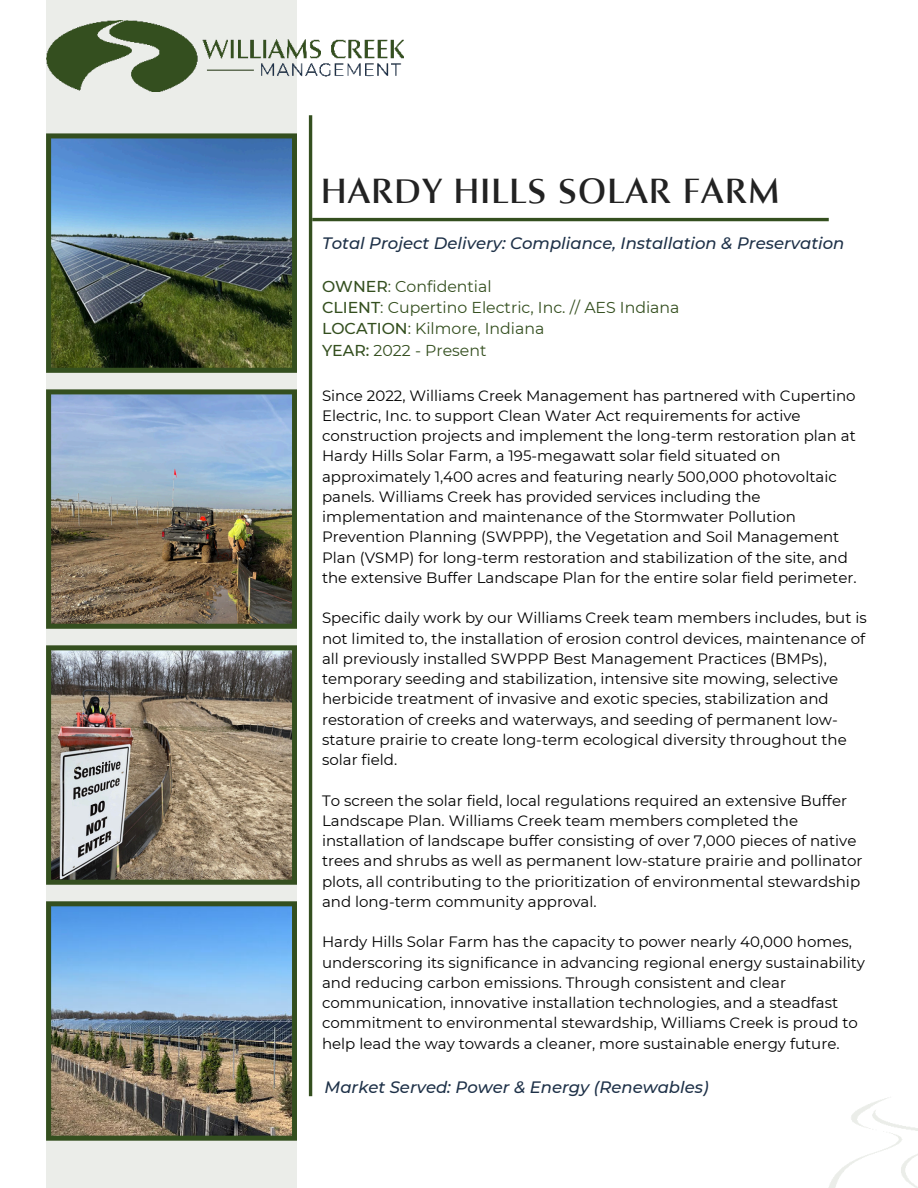
<style>
.page{position:relative;width:918px;height:1188px;background:#fff}
.page>*{position:absolute;margin:0;border:0;box-sizing:border-box;transform-origin:0 0}
.t1{font:42px "Charpentier Sans Pro";letter-spacing:.025em;color:#222}
.t2{font:italic 500 16.5px "Montserrat";color:#1e3148}
.t3{font:15.75px/21.3px "Montserrat";color:#344f1f}
.t4{font:15px/20.2px "Montserrat";color:#000}
.s1{font-weight:500}
</style>
<div class="page">
<hr style="left:312px;top:218px;width:517px;height:3px;background:#344f1f">
<hr style="left:309px;top:115px;width:3px;height:981px;background:#344f1f">
<div style="left:46px;top:0;width:251px;height:1188px;background:#ebede9"></div>
<img style="left:46px;top:133px;width:251px;height:240px">
<img style="left:46px;top:389px;width:251px;height:240px">
<svg style="left:46px;top:645px;width:251px;height:240px;background:#8c8373"></svg>
<img style="left:46px;top:20px;width:358px;height:71px">
<img style="left:828px;top:1097px;width:90px;height:91px">
<img style="left:46px;top:901px;width:251px;height:240px">
<h1 class="t1" style="left:322px;top:168px;width:460px">HARDY HILLS SOLAR FARM</h1>
<p class="t2" style="left:322px;top:231px;width:524px">Total Project Delivery: Compliance, Installation &amp; Preservation</p>
<p class="t3" style="left:322px;top:275px;width:359px"><span class="s1">OWNER</span>: Confidential<br><span class="s1">CLIENT</span>: Cupertino Electric, Inc. // AES Indiana<br><span class="s1">LOCATION</span>: Kilmore, Indiana<br><span class="s1">YEAR:</span> 2022 - Present</p>
<p class="t4" style="left:322px;top:385px;width:536px">Since 2022, Williams Creek Management has partnered with Cupertino Electric, Inc. to support Clean Water Act requirements for active construction projects and implement the long-term restoration plan at Hardy Hills Solar Farm, a 195-megawatt solar field situated on approximately 1,400 acres and featuring nearly 500,000 photovoltaic panels. Williams Creek has provided services including the implementation and maintenance of the Stormwater Pollution Prevention Planning (SWPPP), the Vegetation and Soil Management Plan (VSMP) for long-term restoration and stabilization of the site, and the extensive Buffer Landscape Plan for the entire solar field perimeter.</p>
<p class="t4" style="left:322px;top:607px;width:546px">Specific daily work by our Williams Creek team members includes, but is not limited to, the installation of erosion control devices, maintenance of all previously installed SWPPP Best Management Practices (BMPs), temporary seeding and stabilization, intensive site mowing, selective herbicide treatment of invasive and exotic species, stabilization and restoration of creeks and waterways, and seeding of permanent low&shy;stature prairie to create long-term ecological diversity throughout the solar field.</p>
<p class="t4" style="left:322px;top:790px;width:542px">To screen the solar field, local regulations required an extensive Buffer Landscape Plan. Williams Creek team members completed the installation of landscape buffer consisting of over 7,000 pieces of native trees and shrubs as well as permanent low-stature prairie and pollinator plots, all contributing to the prioritization of environmental stewardship and long-term community approval.</p>
<p class="t4" style="left:322px;top:931px;width:544px">Hardy Hills Solar Farm has the capacity to power nearly 40,000 homes, underscoring its significance in advancing regional energy sustainability and reducing carbon emissions. Through consistent and clear communication, innovative installation technologies, and a steadfast commitment to environmental stewardship, Williams Creek is proud to help lead the way towards a cleaner, more sustainable energy future.</p>
<p class="t2" style="left:325px;top:1075px;width:386px">Market Served: Power &amp; Energy (Renewables)</p>
</div>
